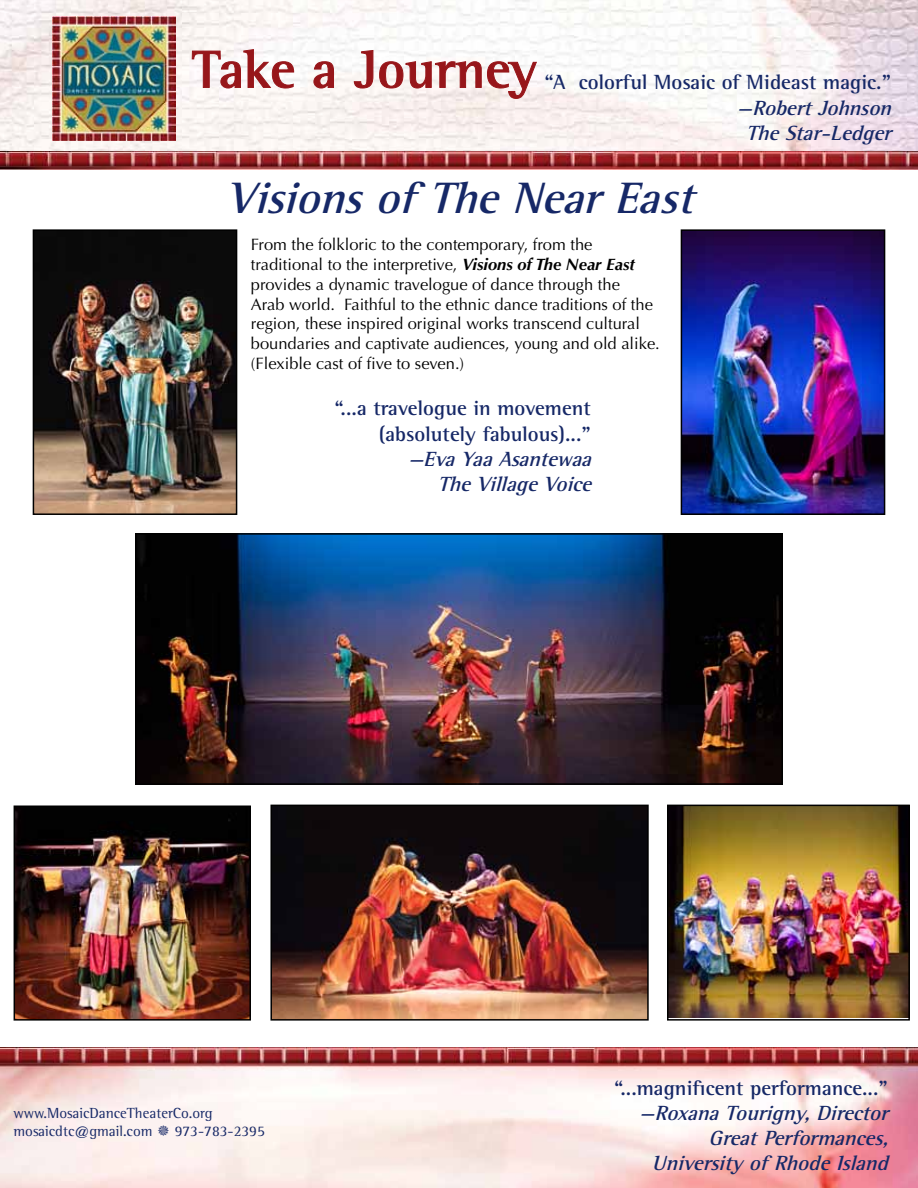
<style>
.page{position:relative;width:918px;height:1188px;background:#fff}
.page>*{position:absolute;margin:0;border:0;box-sizing:border-box;transform-origin:0 0}
.t1{font:700 54px "Rotis Semi Serif";color:#97161a}
.t2{font:italic 700 45px "Rotis Semi Serif";color:#162867}
.t3{font:italic 700 21px "Rotis Semi Serif";color:#162867}
.t4{font:700 21px "Rotis Semi Serif";color:#162867}
.t5{font:16.5px/19.8px "Optima";color:#000}
.t6{font:15px/18px "Rotis Semi Serif";color:#162867}
.s1{font-weight:700;font-style:italic}
</style>
<div class="page">
<img style="left:0;top:0;width:918px;height:170px">
<img style="left:0;top:1047px;width:918px;height:141px">
<img style="left:36px;top:232px;width:198px;height:280px">
<div style="left:33px;top:229px;width:204px;height:286px;border:2px solid #000"></div>
<img style="left:138px;top:536px;width:642px;height:246px">
<div style="left:135px;top:533px;width:648px;height:252px;border:2px solid #000"></div>
<img style="left:17px;top:809px;width:231px;height:209px">
<div style="left:14px;top:806px;width:237px;height:215px;border:2px solid #000"></div>
<img style="left:273px;top:808px;width:373px;height:210px">
<div style="left:270px;top:805px;width:379px;height:216px;border:2px solid #000"></div>
<svg style="left:191px;top:49px;width:103px;height:40px"></svg>
<svg style="left:313px;top:61px;width:21px;height:28px"></svg>
<svg style="left:353px;top:50px;width:184px;height:49px"></svg>
<img style="left:52px;top:16px;width:123px;height:124px">
<img style="left:670px;top:808px;width:237px;height:210px">
<div style="left:667px;top:805px;width:243px;height:216px;border:2px solid #000"></div>
<img style="left:684px;top:232px;width:198px;height:280px">
<div style="left:681px;top:229px;width:204px;height:286px;border:2px solid #000"></div>
<svg style="left:158px;top:1125px;width:11px;height:11px"></svg>
<p class="t1" style="left:192px;top:37px;width:347px">Take a Journey</p>
<p class="t4" style="left:544px;top:70px;width:348px">“A colorful Mosaic of Mideast magic.”</p>
<p class="t3" style="left:737px;top:95px;width:162px">—RobertJohnson</p>
<p class="t3" style="left:746px;top:120px;width:153px">TheStar-Ledger</p>
<p class="t2" style="left:226px;top:171px;width:482px">Visionsof TheNearEast</p>
<p class="t5" style="left:251px;top:235px;width:410px">From the folkloric to the contemporary, from the traditional to the interpretive, <span class="s1">Visions of The Near East </span>provides a dynamic travelogue of dance through the<br>Arab world. Faithful to the ethnic dance traditions of the region, these inspired original works transcend cultural boundaries and captivate audiences, young and old alike. (Flexible cast of five to seven.)</p>
<p class="t4" style="left:334px;top:396px;width:258px">“...a travelogue in movement</p>
<p class="t4" style="left:379px;top:421px;width:214px">(absolutely fabulous)...”</p>
<p class="t3" style="left:408px;top:446px;width:191px">—EvaYaaAsantewaa</p>
<p class="t3" style="left:438px;top:471px;width:161px">TheVillageVoice</p>
<p class="t6" style="left:14px;top:1104px;width:200px">www.MosaicDanceTheaterCo.org mosaicdtc@gmail.com</p>
<p class="t6" style="left:175px;top:1122px;width:92px">973-783-2395</p>
<p class="t4" style="left:614px;top:1075px;width:275px">“...magnificent performance...”</p>
<p class="t3" style="left:639px;top:1100px;width:257px">—RoxanaTourigny,Director</p>
<p class="t3" style="left:709px;top:1125px;width:188px">GreatPerformances,</p>
<p class="t3" style="left:652px;top:1151px;width:244px">University of RhodeIsland</p>
</div>
